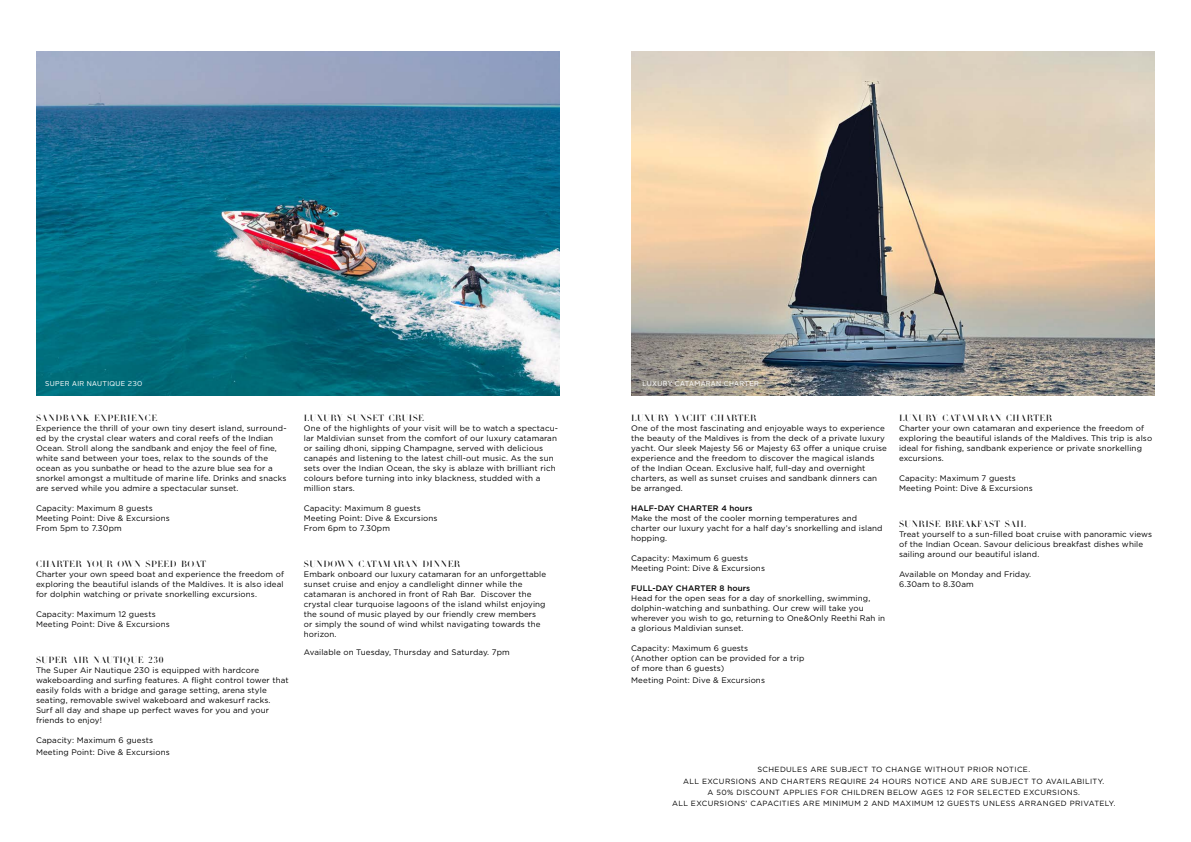
<style>
.page{position:relative;width:1191px;height:842px;background:#fff}
.page>*{position:absolute;margin:0;border:0;box-sizing:border-box;transform-origin:0 0}
.t1{font:9.5px "Diet Didot Title";letter-spacing:.05em;color:#000}
.t2{font:9.5px "Diet Didot Title";letter-spacing:.07em;color:#000}
.t3{font:8px/10px "Gotham";letter-spacing:.015em;color:#000}
.t4{font:500 8px "Gotham";letter-spacing:.015em;color:#000}
.t5{font:7.5px/11px "Gotham";letter-spacing:.05em;color:#000;text-align:center}
.t6{font:7px "Alright Sans";letter-spacing:.05em;color:#fff}
</style>
<div class="page">
<img style="left:36px;top:51px;width:523px;height:344px">
<img style="left:631px;top:51px;width:523px;height:344px">
<p class="t6" style="left:45px;top:379px;width:99px">SUPER AIR NAUTIQUE 230</p>
<p class="t6" style="left:642px;top:379px;width:118px">LUXURY CATAMARAN CHARTER</p>
<p class="t2" style="left:36px;top:412px;width:122px">SANDBANK EXPERIENCE</p>
<p class="t3" style="left:36px;top:423px;width:252px">Experience the thrill of your own tiny desert island, surround&shy;ed by the crystal clear waters and coral reefs of the Indian Ocean. Stroll along the sandbank and enjoy the feel of fine, white sand between your toes, relax to the sounds of the ocean as you sunbathe or head to the azure blue sea for a snorkel amongst a multitude of marine life. Drinks and snacks are served while you admire a spectacular sunset.</p>
<p class="t3" style="left:36px;top:503px;width:135px">Capacity: Maximum 8 guests<br>Meeting Point: Dive &amp; Excursions<br>From 5pm to 7.30pm</p>
<p class="t1" style="left:36px;top:558px;width:172px">CHARTER YOUR OWN SPEED BOAT</p>
<p class="t3" style="left:36px;top:569px;width:249px;text-align:justify">Charter your own speed boat and experience the freedom of exploring the beautiful islands of the Maldives. It is also ideal for dolphin watching or private snorkelling excursions.</p>
<p class="t3" style="left:36px;top:609px;width:135px">Capacity: Maximum 12 guests<br>Meeting Point: Dive &amp; Excursions</p>
<p class="t1" style="left:36px;top:654px;width:129px">SUPER AIR NAUTIQUE 230</p>
<p class="t3" style="left:36px;top:665px;width:254px">The Super Air Nautique 230 is equipped with hardcore wakeboarding and surfing features. A flight control tower that easily folds with a bridge and garage setting, arena style seating, removable swivel wakeboard and wakesurf racks.<br>Surf all day and shape up perfect waves for you and your friends to enjoy!</p>
<p class="t3" style="left:36px;top:734px;width:135px;line-height:12px">Capacity: Maximum 6 guests<br>Meeting Point: Dive &amp; Excursions</p>
<p class="t1" style="left:304px;top:411px;width:122px">LUXURY SUNSET CRUISE</p>
<p class="t3" style="left:304px;top:423px;width:256px">One of the highlights of your visit will be to watch a spectacu&shy;lar Maldivian sunset from the comfort of our luxury catamaran or sailing dhoni, sipping Champagne, served with delicious canapés and listening to the latest chill-out music. As the sun sets over the Indian Ocean, the sky is ablaze with brilliant rich colours before turning into inky blackness, studded with a million stars.</p>
<p class="t3" style="left:304px;top:503px;width:135px">Capacity: Maximum 8 guests<br>Meeting Point: Dive &amp; Excursions<br>From 6pm to 7.30pm</p>
<p class="t1" style="left:304px;top:557px;width:158px">SUNDOWN CATAMARAN DINNER</p>
<p class="t3" style="left:304px;top:569px;width:244px">Embark onboard our luxury catamaran for an unforgettable sunset cruise and enjoy a candlelight dinner while the catamaran is anchored in front of Rah Bar. Discover the crystal clear turquoise lagoons of the island whilst enjoying the sound of music played by our friendly crew members or simply the sound of wind whilst navigating towards the horizon.</p>
<p class="t3" style="left:304px;top:647px;width:207px">Available on Tuesday, Thursday and Saturday. 7pm</p>
<p class="t1" style="left:631px;top:412px;width:127px">LUXURY YACHT CHARTER</p>
<p class="t3" style="left:631px;top:423px;width:257px">One of the most fascinating and enjoyable ways to experience the beauty of the Maldives is from the deck of a private luxury yacht. Our sleek Majesty 56 or Majesty 63 offer a unique cruise experience and the freedom to discover the magical islands<br>of the Indian Ocean. Exclusive half, full-day and overnight charters, as well as sunset cruises and sandbank dinners can be arranged.</p>
<p class="t4" style="left:631px;top:503px;width:123px">HALF-DAY CHARTER 4 hours</p>
<p class="t3" style="left:631px;top:513px;width:253px">Make the most of the cooler morning temperatures and charter our luxury yacht for a half day’s snorkelling and island hopping.</p>
<p class="t3" style="left:631px;top:553px;width:135px">Capacity: Maximum 6 guests<br>Meeting Point: Dive &amp; Excursions</p>
<p class="t4" style="left:631px;top:583px;width:121px">FULL-DAY CHARTER 8 hours</p>
<p class="t3" style="left:631px;top:593px;width:255px">Head for the open seas for a day of snorkelling, swimming, dolphin-watching and sunbathing. Our crew will take you wherever you wish to go, returning to One&amp;Only Reethi Rah in a glorious Maldivian sunset.</p>
<p class="t3" style="left:631px;top:643px;width:175px">Capacity: Maximum 6 guests<br>(Another option can be provided for a trip of more than 6 guests)</p>
<p class="t3" style="left:631px;top:675px;width:135px">Meeting Point: Dive &amp; Excursions</p>
<p class="t1" style="left:899px;top:412px;width:154px">LUXURY CATAMARAN CHARTER</p>
<p class="t3" style="left:899px;top:423px;width:255px">Charter your own catamaran and experience the freedom of exploring the beautiful islands of the Maldives. This trip is also ideal for fishing, sandbank experience or private snorkelling excursions.</p>
<p class="t3" style="left:899px;top:473px;width:135px">Capacity: Maximum 7 guests<br>Meeting Point: Dive &amp; Excursions</p>
<p class="t1" style="left:899px;top:518px;width:128px">SUNRISE BREAKFAST SAIL</p>
<p class="t3" style="left:899px;top:529px;width:254px">Treat yourself to a sun-filled boat cruise with panoramic views of the Indian Ocean. Savour delicious breakfast dishes while sailing around our beautiful island.</p>
<p class="t3" style="left:899px;top:569px;width:134px">Available on Monday and Friday.<br>6.30am to 8.30am</p>
<p class="t5" style="left:672px;top:764px;width:445px">SCHEDULES ARE SUBJECT TO CHANGE WITHOUT PRIOR NOTICE.<br>ALL EXCURSIONS AND CHARTERS REQUIRE 24 HOURS NOTICE AND ARE SUBJECT TO AVAILABILITY.<br>A 50% DISCOUNT APPLIES FOR CHILDREN BELOW AGES 12 FOR SELECTED EXCURSIONS.<br>ALL EXCURSIONS’ CAPACITIES ARE MINIMUM 2 AND MAXIMUM 12 GUESTS UNLESS ARRANGED PRIVATELY.</p>
</div>
